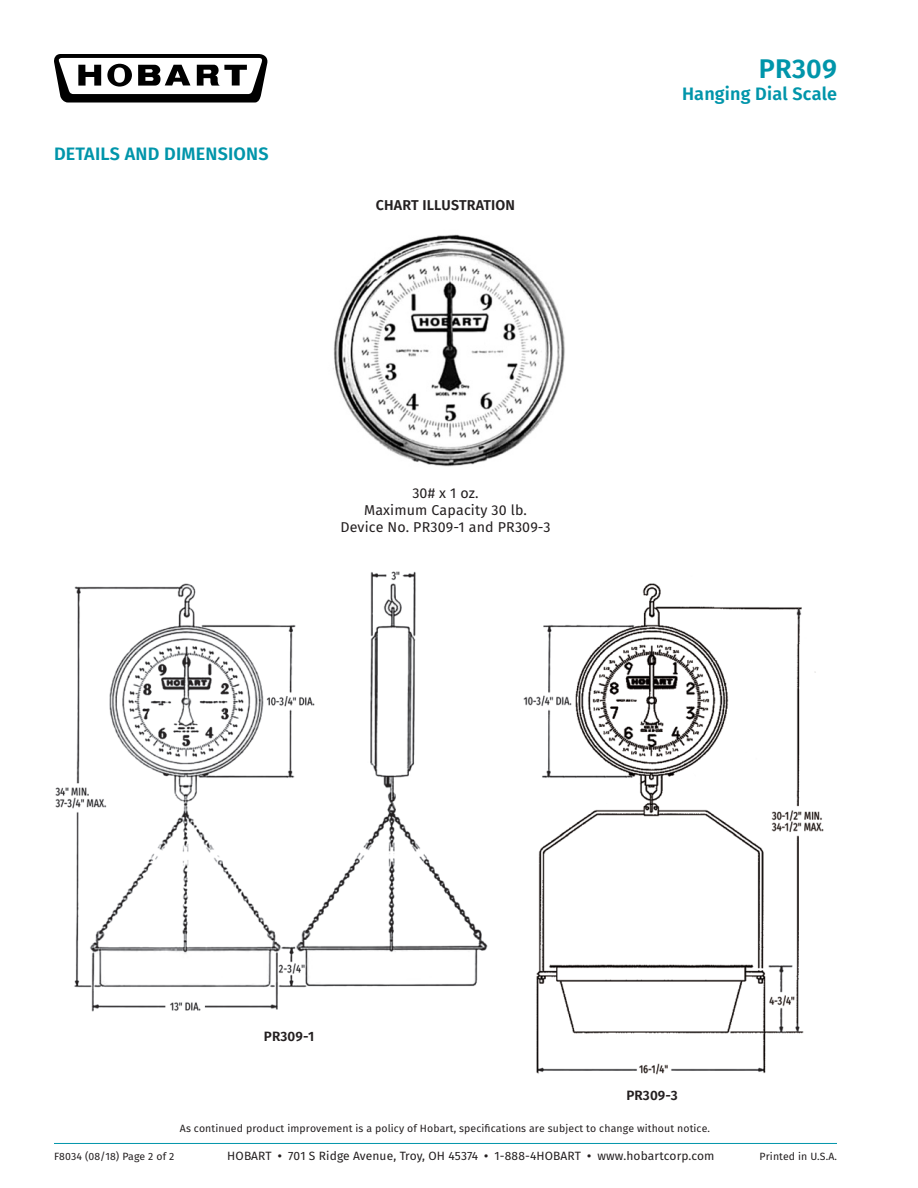
<style>
.page{position:relative;width:918px;height:1188px;background:#fff}
.page>*{position:absolute;margin:0;border:0;box-sizing:border-box;transform-origin:0 0}
.t1{font:600 27px "Fira Sans";letter-spacing:.01em;color:#0095aa}
.t2{font:600 18px "Fira Sans";letter-spacing:.01em;color:#0095aa}
.t3{font:14.25px/17.2px "Fira Sans";letter-spacing:.01em;color:#231f20;text-align:center}
.t4{font:600 14.25px "Fira Sans";letter-spacing:.01em;color:#231f20}
.t5{font:600 13.5px "Fira Sans";letter-spacing:.01em;color:#231f20}
.t6{font:12px "Fira Sans";letter-spacing:.01em;color:#231f20}
.t7{font:10.5px "Fira Sans";letter-spacing:.01em;color:#231f20}
.s1{font-weight:600}
</style>
<div class="page">
<hr style="left:54px;top:1143px;width:783px;height:1px;background:#0095aa">
<svg style="left:54px;top:54px;width:213px;height:49px"></svg>
<img style="left:333px;top:234px;width:232px;height:233px">
<img style="left:55px;top:571px;width:769px;height:504px">
<h2 class="t2" style="left:54px;top:141px;width:216px">DETAILS AND DIMENSIONS</h2>
<h3 class="t4" style="left:376px;top:196px;width:141px">CHART ILLUSTRATION</h3>
<h3 class="t3" style="left:340px;top:484px;width:212px">30# x 1 oz.<br>Maximum Capacity 30 lb.<br>Device No. PR309-1 and PR309-3</h3>
<h1 class="t1" style="left:759px;top:50px;width:80px">PR309</h1>
<h2 class="t2" style="left:682px;top:82px;width:156px">Hanging Dial Scale</h2>
<p class="t5" style="left:264px;top:1026px;width:52px">PR309-1</p>
<p class="t5" style="left:626px;top:1085px;width:53px">PR309-3</p>
<p class="t7" style="left:180px;top:1121px;width:532px">As continued product improvement is a policy of Hobart, specifications are subject to change without notice.</p>
<p class="t7" style="left:54px;top:1149px;width:122px">F8034 (08/18) Page 2 of 2</p>
<p class="t6" style="left:227px;top:1148px;width:489px">HOBART <span class="s1">•</span> 701 S Ridge Avenue, Troy, OH 45374 <span class="s1">•</span> 1-888-4HOBART <span class="s1">•</span> www.hobartcorp.com</p>
<p class="t7" style="left:760px;top:1149px;width:79px">Printed in U.S.A.</p>
</div>
